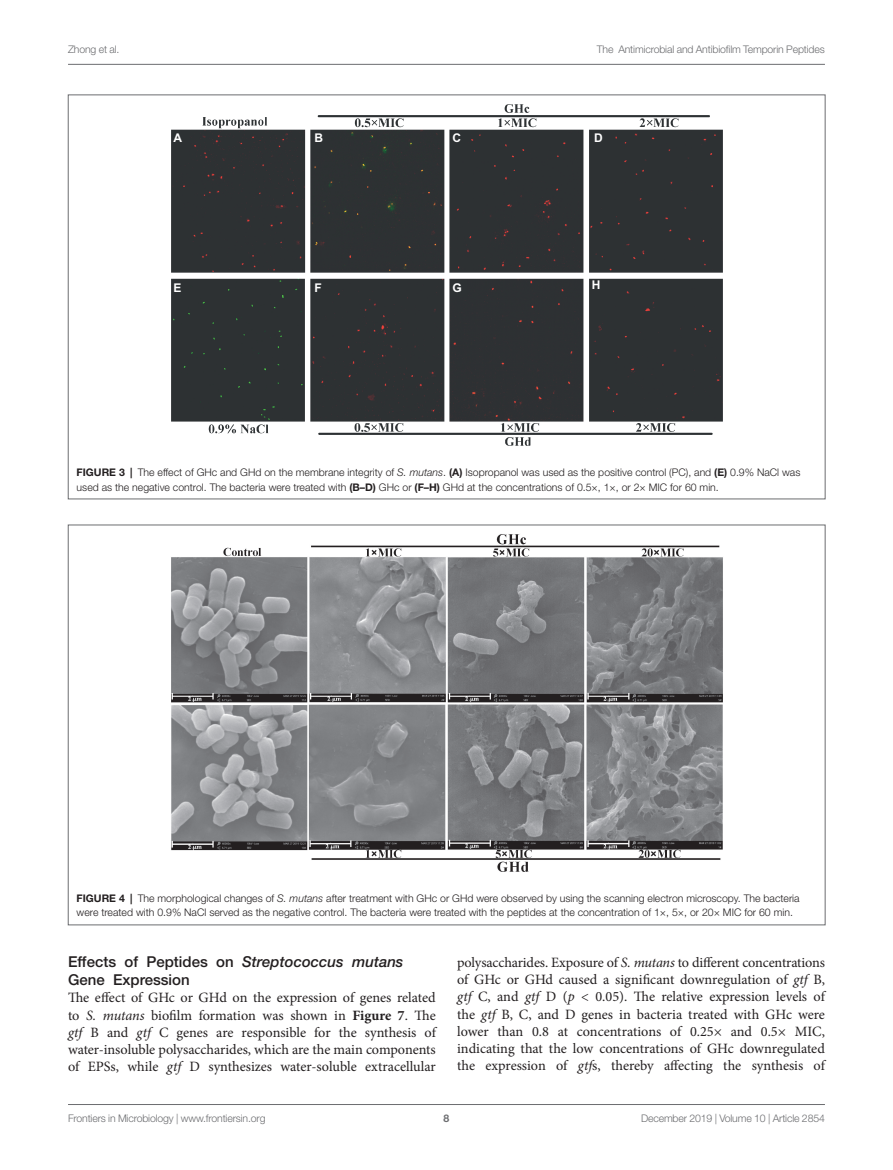
<style>
.page{position:relative;width:893px;height:1170px;background:#fff}
.page>*{position:absolute;margin:0;border:0;box-sizing:border-box;transform-origin:0 0}
.HEAD_3{font:500 15px/18px "Helvetica Neue LT Std";color:#231f20}
.TEXT_FLUSH{font:14.25px/17.2px "Minion Pro";color:#231f20;text-align:justify}
.t1{font:700 12px "Arial";color:#fff}
.FIG_LEG{font:300 10.5px/14.2px "Helvetica Neue LT Std";color:#231f20}
.t2{font:300 10.5px "Helvetica Neue LT Std";letter-spacing:-.015em;color:#6c6d70}
.t3{font:700 10.5px "Helvetica Neue LT Std";color:#6c6d70}
.s1{font-weight:700}
.s2{font-style:italic}
</style>
<div class="page">
<hr style="left:68px;top:64px;width:757px;height:1px;background:#6c6d70">
<hr style="left:68px;top:1104px;width:757px;height:1px;background:#6c6d70">
<img style="left:171px;top:534px;width:552px;height:338px">
<img style="left:171px;top:104px;width:552px;height:342px">
<p class="t2" style="left:68px;top:42px;width:53px">Zhong et al.</p>
<p class="t2" style="left:597px;top:42px;width:229px">The Antimicrobial and Antibiofilm Temporin Peptides</p>
<p class="t1" style="left:174px;top:130px;width:10px">A</p>
<p class="t1" style="left:315px;top:130px;width:10px">B</p>
<p class="t1" style="left:453px;top:130px;width:10px">C</p>
<p class="t1" style="left:594px;top:130px;width:10px">D</p>
<p class="t1" style="left:174px;top:279px;width:10px">E</p>
<p class="t1" style="left:315px;top:279px;width:9px">F</p>
<p class="t1" style="left:453px;top:279px;width:11px">G</p>
<p class="t1" style="left:592px;top:276px;width:10px">H</p>
<p class="FIG_LEG" style="left:77px;top:465px;width:725px"><span class="s1">FIGURE 3 |</span> The effect of GHc and GHd on the membrane integrity of <span class="s2">S. mutans</span>. <span class="s1">(A)</span> Isopropanol was used as the positive control (PC), and <span class="s1">(E)</span> 0.9% NaCl was used as the negative control. The bacteria were treated with <span class="s1">(B–D)</span> GHc or <span class="s1">(F–H)</span> GHd at the concentrations of 0.5×, 1×, or 2× MIC for 60 min.</p>
<p class="FIG_LEG" style="left:77px;top:891px;width:724px"><span class="s1">FIGURE 4 |</span> The morphological changes of <span class="s2">S. mutans</span> after treatment with GHc or GHd were observed by using the scanning electron microscopy. The bacteria were treated with 0.9% NaCl served as the negative control. The bacteria were treated with the peptides at the concentration of 1×, 5×, or 20× MIC for 60 min.</p>
<p class="HEAD_3" style="left:68px;top:952px;width:337px">Effects of Peptides on <span class="s2">Streptococcus mutans<br></span>Gene Expression</p>
<p class="TEXT_FLUSH" style="left:68px;top:989px;width:369px">The effect of GHc or GHd on the expression of genes related to <span class="s2">S. mutans</span> biofilm formation was shown in <span class="s1">Figure 7</span>. The <span class="s2">gtf</span> B and <span class="s2">gtf</span> C genes are responsible for the synthesis of water-insoluble polysaccharides, which are the main components of EPSs, while <span class="s2">gtf</span> D synthesizes water-soluble extracellular</p>
<p class="TEXT_FLUSH" style="left:457px;top:953px;width:369px">polysaccharides. Exposure of <span class="s2">S. mutans</span> to different concentrations of GHc or GHd caused a significant downregulation of <span class="s2">gtf</span> B, <span class="s2">gtf</span> C, and <span class="s2">gtf</span> D (<span class="s2">p</span> &lt; 0.05). The relative expression levels of the <span class="s2">gtf</span> B, C, and D genes in bacteria treated with GHc were lower than 0.8 at concentrations of 0.25× and 0.5× MIC, indicating that the low concentrations of GHc downregulated the expression of <span class="s2">gtf</span>s, thereby affecting the synthesis of</p>
<p class="t2" style="left:68px;top:1111px;width:199px">Frontiers in Microbiology | www.frontiersin.org</p>
<p class="t3" style="left:444px;top:1111px;width:7px">8</p>
<p class="t2" style="left:641px;top:1111px;width:185px">December 2019 | Volume 10 | Article 2854</p>
</div>
